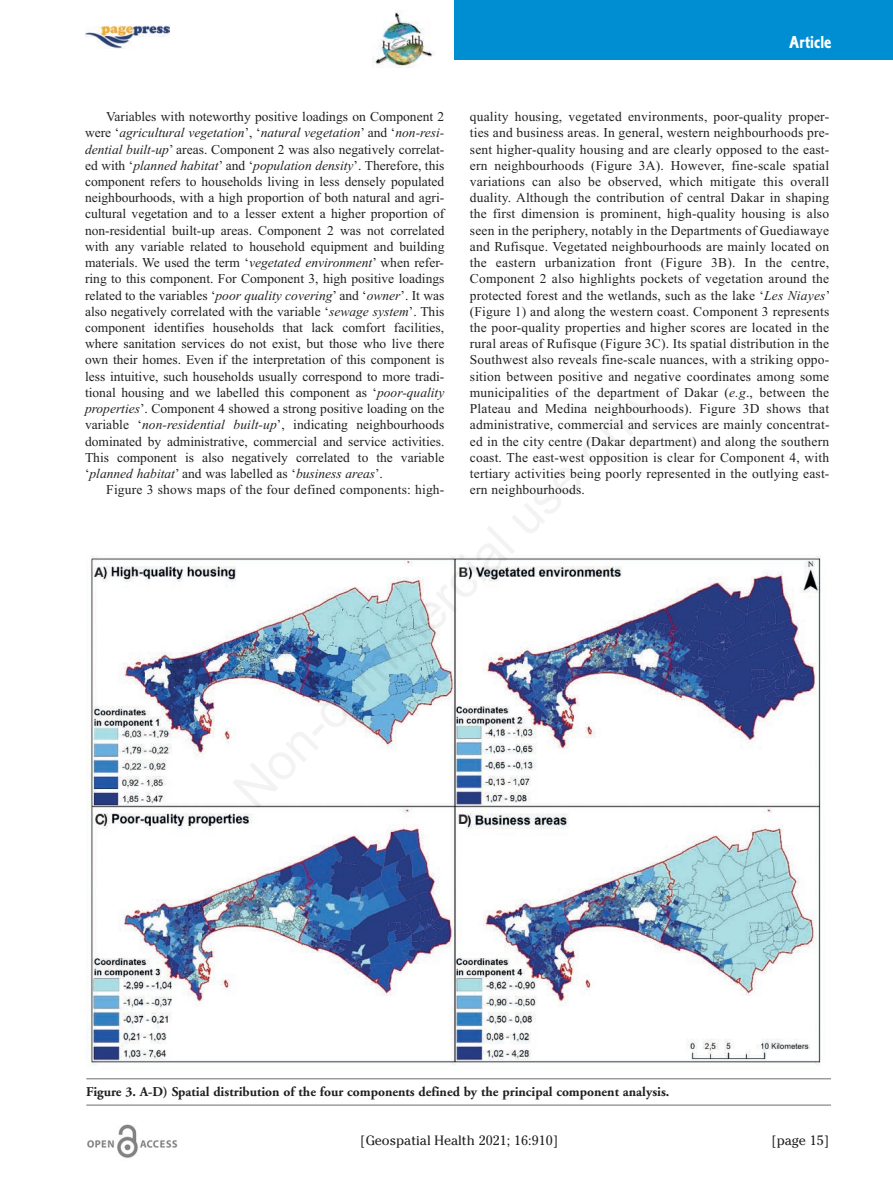
<style>
.page{position:relative;width:893px;height:1191px;background:#fff}
.page>*{position:absolute;margin:0;border:0;box-sizing:border-box;transform-origin:0 0}
.t1{font:18px "Corinthian Bold Condensed Plain";color:#fff}
.t2{font:13.5px/16.2px "Times New Roman";letter-spacing:.015em;color:#231f20;text-align:justify}
.t3{font:700 13.5px "Adobe Garamond";color:#231f20}
.t4{font:13.5px "Cheltenham";color:#231f20}
.s1{font-style:italic}
</style>
<div class="page">
<div style="left:454px;top:0;width:439px;height:60px;background:#008ed2"></div>
<img style="left:373px;top:11px;width:60px;height:57px">
<img style="left:85px;top:25px;width:85px;height:24px">
<img style="left:87px;top:1124px;width:91px;height:34px">
<hr style="left:86px;top:1078px;width:745px;height:1px;background:#6c6d70">
<hr style="left:86px;top:1104px;width:745px;height:1px;background:#6c6d70">
<img style="left:87px;top:555px;width:734px;height:511px">
<h1 class="t1" style="left:789px;top:36px;width:44px">Article</h1>
<p class="t2" style="left:85px;top:108px;width:361px;text-indent:21px">Variables with noteworthy positive loadings on Component 2 were ‘<span class="s1">agricultural vegetation</span>’, ‘<span class="s1">natural vegetation</span>’ and ‘<span class="s1">non-resi&shy;dential built-up</span>’ areas. Component 2 was also negatively correlat&shy;ed with ‘<span class="s1">planned habitat</span>’ and ‘<span class="s1">population density</span>’. Therefore, this component refers to households living in less densely populated neighbourhoods, with a high proportion of both natural and agri&shy;cultural vegetation and to a lesser extent a higher proportion of non-residential built-up areas. Component 2 was not correlated with any variable related to household equipment and building materials. We used the term ‘<span class="s1">vegetated environment</span>’ when refer&shy;ring to this component. For Component 3, high positive loadings related to the variables ‘<span class="s1">poor quality covering</span>’ and ‘<span class="s1">owner</span>’. It was also negatively correlated with the variable ‘<span class="s1">sewage system</span>’. This component identifies households that lack comfort facilities, where sanitation services do not exist, but those who live there own their homes. Even if the interpretation of this component is less intuitive, such households usually correspond to more tradi&shy;tional housing and we labelled this component as ‘<span class="s1">poor-quality properties</span>’. Component 4 showed a strong positive loading on the variable ‘<span class="s1">non-residential built-up</span>’, indicating neighbourhoods dominated by administrative, commercial and service activities.<br>This component is also negatively correlated to the variable ‘<span class="s1">planned habitat</span>’ and was labelled as ‘<span class="s1">business areas</span>’.</p>
<p class="t2" style="left:106px;top:481px;width:340px">Figure 3 shows maps of the four defined components: high-</p>
<p class="t2" style="left:470px;top:108px;width:362px">quality housing, vegetated environments, poor-quality proper&shy;ties and business areas. In general, western neighbourhoods pre&shy;sent higher-quality housing and are clearly opposed to the east&shy;ern neighbourhoods (Figure 3A). However, fine-scale spatial variations can also be observed, which mitigate this overall duality. Although the contribution of central Dakar in shaping the first dimension is prominent, high-quality housing is also seen in the periphery, notably in the Departments of Guediawaye and Rufisque. Vegetated neighbourhoods are mainly located on the eastern urbanization front (Figure 3B). In the centre, Component 2 also highlights pockets of vegetation around the protected forest and the wetlands, such as the lake ‘<span class="s1">Les Niayes</span>’ (Figure 1) and along the western coast. Component 3 represents the poor-quality properties and higher scores are located in the rural areas of Rufisque (Figure 3C). Its spatial distribution in the Southwest also reveals fine-scale nuances, with a striking oppo&shy;sition between positive and negative coordinates among some municipalities of the department of Dakar (<span class="s1">e.g</span>., between the Plateau and Medina neighbourhoods). Figure 3D shows that administrative, commercial and services are mainly concentrat&shy;ed in the city centre (Dakar department) and along the southern coast. The east-west opposition is clear for Component 4, with tertiary activities being poorly represented in the outlying east&shy;ern neighbourhoods.</p>
<p class="t3" style="left:86px;top:1086px;width:585px">Figure 3. A-D) Spatial distribution of the four components defined by the principal component analysis.</p>
<p class="t4" style="left:360px;top:1132px;width:199px">[Geospatial Health 2021; 16:910]</p>
<p class="t4" style="left:771px;top:1132px;width:59px">[page 15]</p>
</div>
